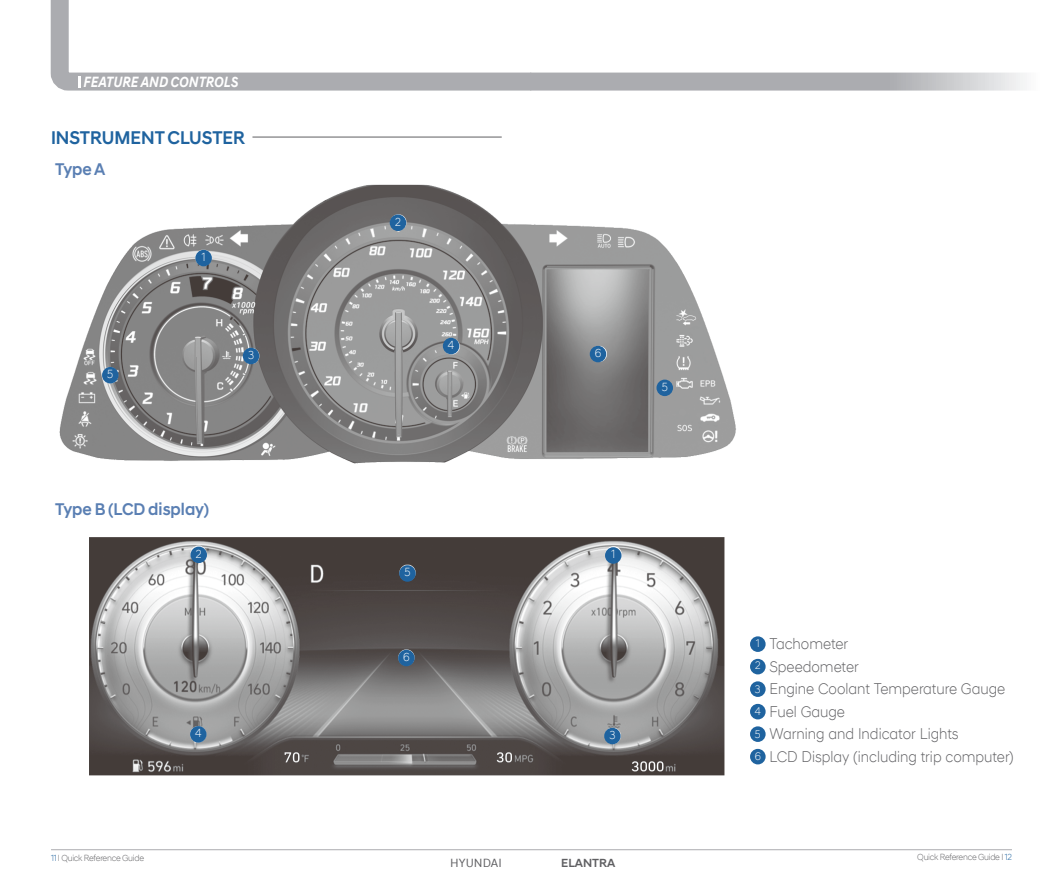
<style>
.page{position:relative;width:1063px;height:893px;background:#fff}
.page>*{position:absolute;margin:0;border:0;box-sizing:border-box;transform-origin:0 0}
.Section_Title{font:500 18.75px "Hyundai Sans Head";color:#1f639f;scale:.95 1}
.ƒ_º___ªøÎ{font:500 17.25px "Hyundai Sans Head";color:#5a7fb3;scale:.95 1}
.Body{font:300 15.75px "Hyundai Sans Head Office";color:#5f5f62;scale:.93 1}
.t1{font:italic 700 15px "Hyundai Sans Text Office";color:#fff;scale:.9 1}
.t2{font:12px "Hyundai Sans Text Office";color:#5f5f62}
.t3{font:500 12px "Hyundai Sans Head";color:#5f5f62}
.t4{font:300 11.85px "Hyundai Sans Head Office";color:#fff;scale:.92 1}
.t5{font:300 11.25px "Hyundai Sans Head Office";color:#fff;scale:.92 1}
.t6{font:300 9px "Hyundai Sans Head Office";letter-spacing:-.025em;color:#5f5f62;scale:.95 1}
.s1{color:#1f639f}
</style>
<div class="page">
<hr style="left:51px;top:849px;width:961px;height:1px;background:#abacb0">
<svg style="left:50px;top:0;width:461px;height:91px"></svg>
<svg style="left:511px;top:72px;width:514px;height:19px;background:#b8b9bc"></svg>
<svg style="left:78px;top:77px;width:3px;height:11px"></svg>
<img style="left:59px;top:185px;width:677px;height:279px">
<img style="left:89px;top:537px;width:669px;height:239px">
<div style="left:750px;top:636px;width:16px;height:16px;background:#1f639f;border-radius:50%"></div>
<div style="left:750px;top:659px;width:16px;height:15px;background:#1f639f;border-radius:50%"></div>
<div style="left:750px;top:681px;width:16px;height:16px;background:#1f639f;border-radius:50%"></div>
<div style="left:750px;top:704px;width:16px;height:15px;background:#1f639f;border-radius:50%"></div>
<div style="left:750px;top:726px;width:16px;height:16px;background:#1f639f;border-radius:50%"></div>
<div style="left:750px;top:749px;width:16px;height:15px;background:#1f639f;border-radius:50%"></div>
<div style="left:243px;top:348px;width:16px;height:16px;background:#1f639f;border-radius:50%"></div>
<div style="left:443px;top:338px;width:16px;height:16px;background:#1f639f;border-radius:50%"></div>
<div style="left:195px;top:250px;width:17px;height:16px;background:#1f639f;border-radius:50%"></div>
<div style="left:390px;top:215px;width:16px;height:16px;background:#1f639f;border-radius:50%"></div>
<div style="left:102px;top:367px;width:17px;height:16px;background:#1f639f;border-radius:50%"></div>
<div style="left:590px;top:346px;width:16px;height:16px;background:#1f639f;border-radius:50%"></div>
<div style="left:604px;top:728px;width:17px;height:16px;background:#1f639f;border-radius:50%"></div>
<div style="left:190px;top:726px;width:17px;height:17px;background:#1f639f;border-radius:50%"></div>
<div style="left:605px;top:547px;width:17px;height:17px;background:#1f639f;border-radius:50%"></div>
<div style="left:190px;top:547px;width:17px;height:16px;background:#1f639f;border-radius:50%"></div>
<div style="left:399px;top:565px;width:17px;height:17px;background:#1f639f;border-radius:50%"></div>
<div style="left:657px;top:380px;width:16px;height:16px;background:#1f639f;border-radius:50%"></div>
<div style="left:398px;top:650px;width:17px;height:16px;background:#1f639f;border-radius:50%"></div>
<hr style="left:51px;top:137px;width:451px;height:1px;background:#5f5f62">
<div style="left:51px;top:135px;width:201px;height:5px;background:#fff"></div>
<p class="t1" style="left:84px;top:73px;width:173px">FEATURE AND CONTROLS</p>
<p class="Section_Title" style="left:51px;top:126px;width:206px">INSTRUMENT CLUSTER</p>
<p class="ƒ_º___ªøÎ" style="left:55px;top:158px;width:54px">Type A</p>
<p class="t4" style="left:107px;top:367px;width:8px">5</p>
<p class="t4" style="left:202px;top:250px;width:6px">1</p>
<p class="t4" style="left:248px;top:348px;width:8px">3</p>
<p class="ƒ_º___ªøÎ" style="left:55px;top:498px;width:163px">Type B (LCD display)</p>
<p class="t4" style="left:395px;top:215px;width:8px">2</p>
<p class="t4" style="left:448px;top:338px;width:8px">4</p>
<p class="t4" style="left:595px;top:346px;width:9px">6</p>
<p class="t4" style="left:196px;top:547px;width:8px">2</p>
<p class="t4" style="left:611px;top:547px;width:6px">1</p>
<p class="t4" style="left:404px;top:565px;width:8px">5</p>
<p class="t4" style="left:403px;top:650px;width:9px">6</p>
<p class="t4" style="left:195px;top:726px;width:8px">4</p>
<p class="t4" style="left:609px;top:728px;width:8px">3</p>
<p class="t4" style="left:662px;top:380px;width:8px">5</p>
<p class="t5" style="left:756px;top:636px;width:5px">1</p>
<p class="Body" style="left:769px;top:635px;width:86px">Tachometer</p>
<p class="t5" style="left:755px;top:659px;width:7px">2</p>
<p class="Body" style="left:769px;top:657px;width:98px">Speedometer</p>
<p class="t5" style="left:755px;top:682px;width:8px">3</p>
<p class="Body" style="left:769px;top:680px;width:255px">Engine Coolant Temperature Gauge</p>
<p class="t5" style="left:755px;top:704px;width:8px">4</p>
<p class="Body" style="left:769px;top:702px;width:83px">Fuel Gauge</p>
<p class="t5" style="left:755px;top:727px;width:8px">5</p>
<p class="Body" style="left:769px;top:725px;width:205px">Warning and Indicator Lights</p>
<p class="t5" style="left:755px;top:750px;width:8px">6</p>
<p class="Body" style="left:769px;top:747px;width:264px">LCD Display (including trip computer)</p>
<p class="t6" style="left:51px;top:852px;width:99px"><span class="s1">11</span> I Quick Reference Guide</p>
<p class="t6" style="left:917px;top:852px;width:101px">Quick Reference Guide I <span class="s1">12</span></p>
<p class="t2" style="left:450px;top:855px;width:53px">HYUNDAI</p>
<p class="t3" style="left:561px;top:856px;width:56px">ELANTRA</p>
</div>
